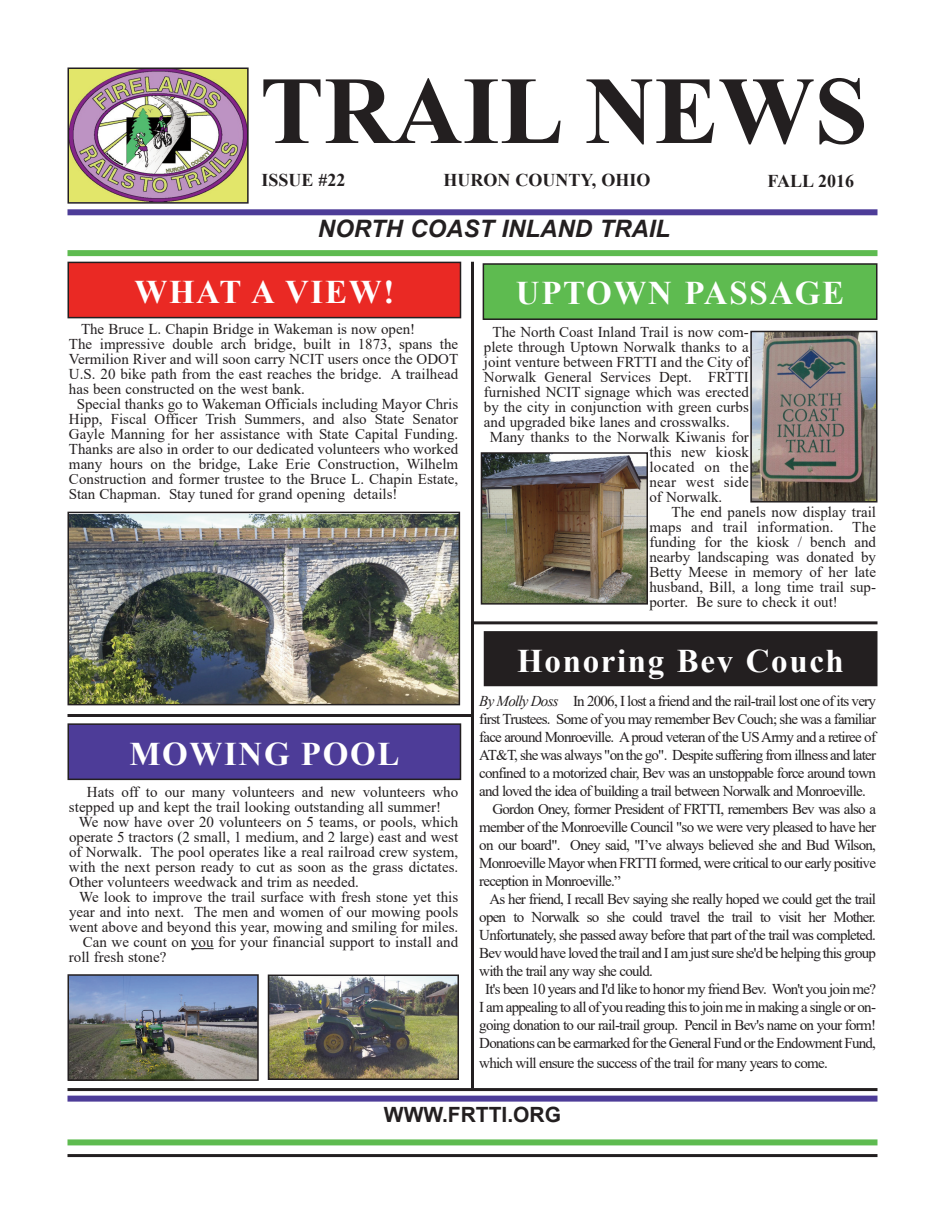
<style>
.page{position:relative;width:945px;height:1215px;background:#fff}
.page>*{position:absolute;margin:0;border:0;box-sizing:border-box;transform-origin:0 0}
.t1{font:700 96px "Times New Roman";color:#231f20}
.t2{font:700 33px "Times New Roman";letter-spacing:.05em;color:#fff}
.t3{font:italic 700 24px "Arial";color:#231f20}
.t4{font:700 21px "Arial";color:#231f20}
.t5{font:700 18px "Times New Roman";color:#231f20}
.t6{font:15px/15px "Times New Roman";color:#231f20}
.t7{font:15px "Times New Roman";letter-spacing:-.05em;color:#231f20}
.t8{font:15px "Times New Roman";letter-spacing:.02em;color:#231f20}
.s1{font-style:italic}
</style>
<div class="page">
<div style="left:68px;top:209px;width:810px;height:6px;background:#4d3c98"></div>
<div style="left:68px;top:250px;width:810px;height:6px;background:#5ebb50"></div>
<div style="left:68px;top:1096px;width:810px;height:6px;background:#4d3c98"></div>
<div style="left:68px;top:1139px;width:810px;height:6px;background:#5ebb50"></div>
<hr style="left:68px;top:1088px;width:810px;height:3px;background:#231f20">
<hr style="left:68px;top:1154px;width:810px;height:3px;background:#231f20">
<div style="left:68px;top:262px;width:392px;height:56px;background:#ea2924"></div>
<div style="left:68px;top:262px;width:393px;height:56px;border:2px solid #231f20"></div>
<img style="left:71px;top:71px;width:175px;height:130px">
<div style="left:68px;top:68px;width:181px;height:136px;border:2px solid #231f20"></div>
<hr style="left:471px;top:262px;width:3px;height:827px;background:#231f20">
<hr style="left:68px;top:714px;width:404px;height:3px;background:#231f20">
<div style="left:483px;top:264px;width:394px;height:55px;background:#5ebb50"></div>
<div style="left:483px;top:263px;width:394px;height:57px;border:2px solid #231f20"></div>
<div style="left:68px;top:724px;width:392px;height:55px;background:#4d3c98"></div>
<div style="left:68px;top:723px;width:393px;height:57px;border:2px solid #231f20"></div>
<div style="left:485px;top:633px;width:391px;height:52px;background:#231f20"></div>
<div style="left:484px;top:631px;width:394px;height:55px;border:2px solid #231f20"></div>
<img style="left:71px;top:515px;width:386px;height:187px">
<div style="left:68px;top:512px;width:392px;height:193px;border:2px solid #231f20"></div>
<img style="left:753px;top:334px;width:122px;height:166px">
<div style="left:750px;top:331px;width:128px;height:172px;border:2px solid #231f20"></div>
<hr style="left:472px;top:621px;width:406px;height:3px;background:#231f20">
<img style="left:71px;top:977px;width:185px;height:101px">
<div style="left:68px;top:974px;width:191px;height:107px;border:2px solid #231f20"></div>
<svg style="left:191px;top:948px;width:23px;height:1px"></svg>
<img style="left:271px;top:978px;width:185px;height:99px">
<div style="left:268px;top:975px;width:191px;height:105px;border:2px solid #231f20"></div>
<img style="left:484px;top:455px;width:161px;height:147px">
<div style="left:481px;top:452px;width:167px;height:153px;border:2px solid #231f20"></div>
<h1 class="t1" style="left:260px;top:57px;width:609px">TRAIL NEWS</h1>
<p class="t5" style="left:444px;top:170px;width:208px">HURON COUNTY, OHIO</p>
<p class="t5" style="left:768px;top:171px;width:88px">FALL 2016</p>
<p class="t5" style="left:261px;top:170px;width:85px">ISSUE #22</p>
<h3 class="t3" style="left:318px;top:216px;width:354px">NORTH COAST INLAND TRAIL</h3>
<h2 class="t2" style="left:134px;top:273px;width:262px">WHAT A VIEW!</h2>
<h2 class="t2" style="left:516px;top:275px;width:330px">UPTOWN PASSAGE</h2>
<p class="t6" style="left:81px;top:322px;width:336px">The Bruce L. Chapin Bridge in Wakeman is now open!</p>
<p class="t6" style="left:69px;top:337px;width:391px">The impressive double arch bridge, built in 1873, spans the</p>
<p class="t6" style="left:69px;top:352px;width:391px">Vermilion River and will soon carry NCIT users once the ODOT</p>
<p class="t6" style="left:69px;top:367px;width:391px">U.S. 20 bike path from the east reaches the bridge. A trailhead</p>
<p class="t6" style="left:69px;top:382px;width:237px">has been constructed on the west bank.</p>
<p class="t6" style="left:77px;top:397px;width:383px">Special thanks go to Wakeman Officials including Mayor Chris</p>
<p class="t6" style="left:69px;top:412px;width:391px">Hipp, Fiscal Officer Trish Summers, and also State Senator</p>
<p class="t6" style="left:69px;top:427px;width:391px">Gayle Manning for her assistance with State Capital Funding.</p>
<p class="t6" style="left:69px;top:442px;width:391px">Thanks are also in order to our dedicated volunteers who worked</p>
<p class="t6" style="left:69px;top:457px;width:391px">many hours on the bridge, Lake Erie Construction, Wilhelm</p>
<p class="t6" style="left:69px;top:472px;width:391px">Construction and former trustee to the Bruce L. Chapin Estate,</p>
<p class="t6" style="left:69px;top:487px;width:330px">Stan Chapman. Stay tuned for grand opening details!</p>
<h2 class="t2" style="left:129px;top:735px;width:272px">MOWING POOL</h2>
<p class="t6" style="left:69px;top:785px;width:391px;text-indent:18px">Hats off to our many volunteers and new volunteers who stepped up and kept the trail looking outstanding all summer!</p>
<p class="t6" style="left:69px;top:815px;width:391px;text-align:justify;text-indent:10px">We now have over 20 volunteers on 5 teams, or pools, which operate 5 tractors (2 small, 1 medium, and 2 large) east and west of Norwalk. The pool operates like a real railroad crew system, with the next person ready to cut as soon as the grass dictates.<br>Other volunteers weedwack and trim as needed.</p>
<p class="t6" style="left:79px;top:890px;width:381px">We look to improve the trail surface with fresh stone yet this</p>
<p class="t6" style="left:69px;top:905px;width:391px">year and into next. The men and women of our mowing pools</p>
<p class="t6" style="left:69px;top:920px;width:391px">went above and beyond this year, mowing and smiling for miles.</p>
<p class="t6" style="left:83px;top:935px;width:377px">Can we count on you for your financial support to install and</p>
<p class="t6" style="left:69px;top:950px;width:99px">roll fresh stone?</p>
<p class="t6" style="left:493px;top:325px;width:258px">The North Coast Inland Trail is now com-</p>
<p class="t6" style="left:484px;top:340px;width:266px">plete through Uptown Norwalk thanks to a</p>
<p class="t6" style="left:484px;top:355px;width:266px">joint venture between FRTTI and the City of</p>
<p class="t6" style="left:484px;top:370px;width:266px">Norwalk General Services Dept. FRTTI</p>
<p class="t6" style="left:484px;top:385px;width:266px">furnished NCIT signage which was erected</p>
<p class="t6" style="left:484px;top:400px;width:266px">by the city in conjunction with green curbs</p>
<p class="t6" style="left:484px;top:415px;width:247px">and upgraded bike lanes and crosswalks.</p>
<p class="t6" style="left:490px;top:430px;width:261px">Many thanks to the Norwalk Kiwanis for</p>
<p class="t6" style="left:649px;top:445px;width:101px">this new kiosk</p>
<p class="t8" style="left:649px;top:459px;width:101px">located on the</p>
<p class="t8" style="left:649px;top:474px;width:101px">near west side</p>
<p class="t6" style="left:649px;top:490px;width:74px">of Norwalk.</p>
<p class="t6" style="left:672px;top:505px;width:206px">The end panels now display trail</p>
<p class="t6" style="left:649px;top:520px;width:228px">maps and trail information. The</p>
<p class="t6" style="left:649px;top:535px;width:228px">funding for the kiosk / bench and</p>
<p class="t6" style="left:649px;top:550px;width:228px">nearby landscaping was donated by</p>
<p class="t6" style="left:649px;top:565px;width:228px">Betty Meese in memory of her late</p>
<p class="t6" style="left:649px;top:580px;width:228px">husband, Bill, a long time trail sup-</p>
<p class="t6" style="left:649px;top:595px;width:190px">porter. Be sure to check it out!</p>
<h2 class="t2" style="left:517px;top:642px;width:328px">Honoring Bev Couch</h2>
<p class="t7" style="left:479px;top:693px;width:398px"><span class="s1">By Molly Doss</span> In 2006, I lost a friend and the rail-trail lost one of its very</p>
<p class="t7" style="left:479px;top:711px;width:398px">first Trustees. Some of you may remember Bev Couch; she was a familiar</p>
<p class="t7" style="left:479px;top:729px;width:398px">face around Monroeville. A proud veteran of the US Army and a retiree of</p>
<p class="t7" style="left:479px;top:747px;width:398px">AT&amp;T, she was always "on the go". Despite suffering from illness and later</p>
<p class="t7" style="left:479px;top:765px;width:398px">confined to a motorized chair, Bev was an unstoppable force around town</p>
<p class="t7" style="left:479px;top:783px;width:388px">and loved the idea of building a trail between Norwalk and Monroeville.</p>
<p class="t7" style="left:492px;top:801px;width:385px">Gordon Oney, former President of FRTTI, remembers Bev was also a</p>
<p class="t7" style="left:479px;top:819px;width:398px">member of the Monroeville Council "so we were very pleased to have her</p>
<p class="t7" style="left:479px;top:837px;width:398px">on our board". Oney said, "I’ve always believed she and Bud Wilson,</p>
<p class="t7" style="left:479px;top:855px;width:398px">Monroeville Mayor when FRTTI formed, were critical to our early positive</p>
<p class="t7" style="left:479px;top:873px;width:143px">reception in Monroeville.”</p>
<p class="t7" style="left:489px;top:891px;width:388px">As her friend, I recall Bev saying she really hoped we could get the trail</p>
<p class="t7" style="left:479px;top:909px;width:398px">open to Norwalk so she could travel the trail to visit her Mother.</p>
<p class="t7" style="left:479px;top:927px;width:398px">Unfortunately, she passed away before that part of the trail was completed.</p>
<p class="t7" style="left:479px;top:945px;width:398px">Bev would have loved the trail and I am just sure she'd be helping this group</p>
<p class="t7" style="left:479px;top:963px;width:175px">with the trail any way she could.</p>
<p class="t7" style="left:485px;top:981px;width:392px">It's been 10 years and I'd like to honor my friend Bev. Won't you join me?</p>
<p class="t7" style="left:479px;top:999px;width:398px">I am appealing to all of you reading this to join me in making a single or on-</p>
<p class="t7" style="left:479px;top:1017px;width:398px">going donation to our rail-trail group. Pencil in Bev's name on your form!</p>
<p class="t7" style="left:479px;top:1035px;width:398px">Donations can be earmarked for the General Fund or the Endowment Fund,</p>
<p class="t7" style="left:479px;top:1055px;width:350px">which will ensure the success of the trail for many years to come.</p>
<h3 class="t4" style="left:384px;top:1103px;width:179px">WWW.FRTTI.ORG</h3>
</div>
